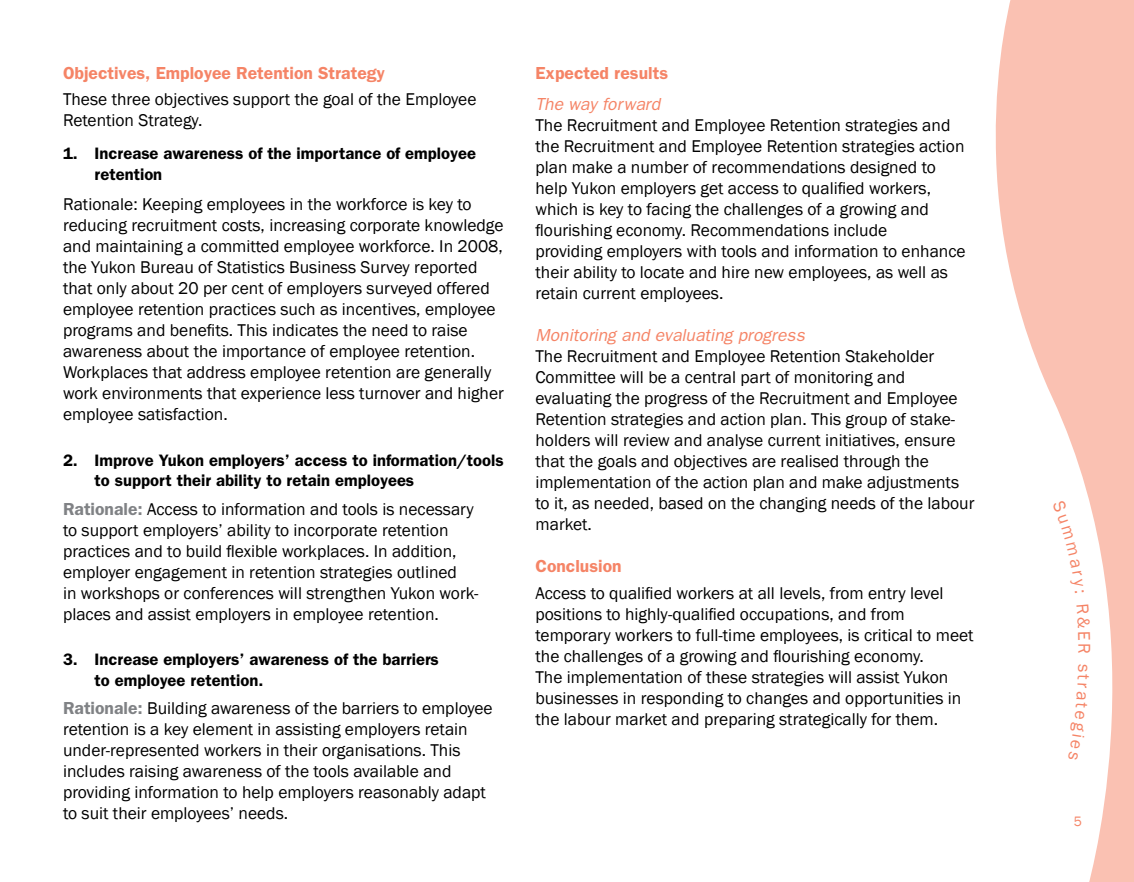
<style>
.page{position:relative;width:1134px;height:882px;background:#fff}
.page>*{position:absolute;margin:0;border:0;box-sizing:border-box;transform-origin:0 0}
.t1{font:17.5px/21px "Franklin Gothic";color:#000}
.t2{font:600 17.5px "Franklin Gothic";color:#f58466}
.t3{font:italic 17.5px "Franklin Gothic";color:#f58466}
.t4{font:17.5px "Franklin Gothic";color:#f58466}
.t5{font:600 16.62px/21px "Franklin Gothic";color:#000}
.t6{font:14px "Franklin Gothic";color:#f58466}
.s1{font-weight:600;color:#808285}
</style>
<div class="page">
<svg style="left:995px;top:0;width:139px;height:882px;fill:#fac1b2"></svg>
<svg style="left:1052px;top:500px;width:32px;height:93px"></svg>
<svg style="left:1077px;top:604px;width:13px;height:36px"></svg>
<svg style="left:1068px;top:664px;width:21px;height:96px"></svg>
<p class="t2" style="left:63px;top:62px;width:324px">Objectives, Employee Retention Strategy</p>
<p class="t1" style="left:63px;top:89px;width:415px">These three objectives support the goal of the Employee<br>Retention Strategy.</p>
<p class="t5" style="left:95px;top:143px;width:383px;text-indent:-32px">1. Increase awareness of the importance of employee retention</p>
<p class="t1" style="left:63px;top:194px;width:442px">Rationale: Keeping employees in the workforce is key to reducing recruitment costs, increasing corporate knowledge and maintaining a committed employee workforce. In 2008, the Yukon Bureau of Statistics Business Survey reported that only about 20 per cent of employers surveyed offered employee retention practices such as incentives, employee programs and benefits. This indicates the need to raise awareness about the importance of employee retention.<br>Workplaces that address employee retention are generally work environments that experience less turnover and higher employee satisfaction.</p>
<p class="t5" style="left:95px;top:449px;width:411px;text-indent:-32px">2. Improve Yukon employers’ access to information/tools to support their ability to retain employees</p>
<p class="t1" style="left:63px;top:499px;width:417px"><span class="s1">Rationale:</span> Access to information and tools is necessary to support employers’ ability to incorporate retention practices and to build flexible workplaces. In addition, employer engagement in retention strategies outlined<br>in workshops or conferences will strengthen Yukon work&shy;places and assist employers in employee retention.</p>
<p class="t5" style="left:95px;top:648px;width:346px;text-indent:-32px">3. Increase employers’ awareness of the barriers to employee retention.</p>
<p class="t1" style="left:63px;top:698px;width:431px"><span class="s1">Rationale:</span> Building awareness of the barriers to employee retention is a key element in assisting employers retain under-represented workers in their organisations. This includes raising awareness of the tools available and providing information to help employers reasonably adapt to suit their employees’ needs.</p>
<p class="t2" style="left:536px;top:62px;width:134px">Expected results</p>
<p class="t3" style="left:536px;top:94px;width:126px">The way forward</p>
<p class="t1" style="left:536px;top:115px;width:432px">The Recruitment and Employee Retention strategies and the Recruitment and Employee Retention strategies action plan make a number of recommendations designed to help Yukon employers get access to qualified workers, which is key to facing the challenges of a growing and flourishing economy. Recommendations include<br>providing employers with tools and information to enhance their ability to locate and hire new employees, as well as retain current employees.</p>
<p class="t3" style="left:536px;top:325px;width:271px">Monitoring and evaluating progress</p>
<p class="t1" style="left:536px;top:346px;width:441px">The Recruitment and Employee Retention Stakeholder Committee will be a central part of monitoring and evaluating the progress of the Recruitment and Employee Retention strategies and action plan. This group of stake&shy;holders will review and analyse current initiatives, ensure that the goals and objectives are realised through the implementation of the action plan and make adjustments to it, as needed, based on the changing needs of the labour market.</p>
<p class="t2" style="left:536px;top:556px;width:88px">Conclusion</p>
<p class="t1" style="left:536px;top:583px;width:440px">Access to qualified workers at all levels, from entry level positions to highly-qualified occupations, and from temporary workers to full-time employees, is critical to meet the challenges of a growing and flourishing economy.<br>The implementation of these strategies will assist Yukon businesses in responding to changes and opportunities in the labour market and preparing strategically for them.</p>
<p class="t4" style="left:1095px;top:643px;width:12px;rotate:90deg">R</p>
<p class="t6" style="left:1074px;top:813px;width:10px">5</p>
</div>
